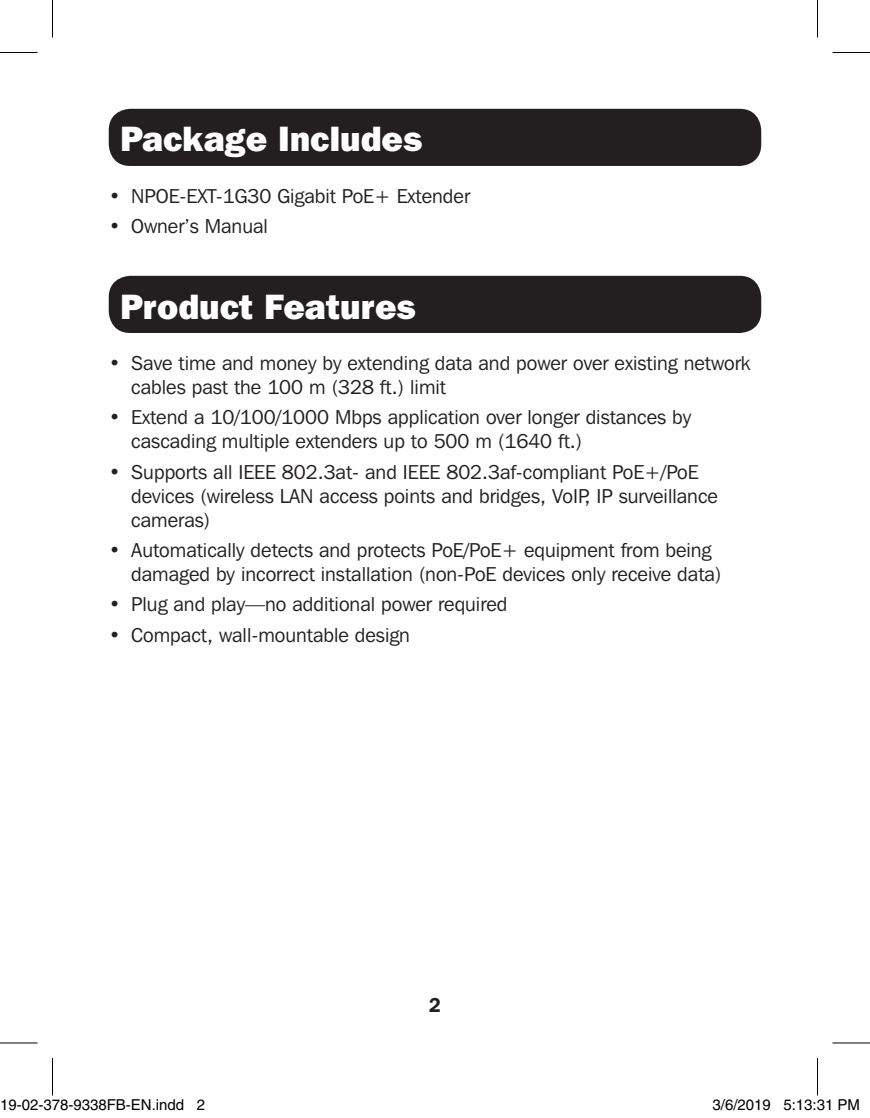
<style>
.page{position:relative;width:870px;height:1118px;background:#fff}
.page>*{position:absolute;margin:0;border:0;box-sizing:border-box;transform-origin:0 0}
.t1{font:800 35px "Franklin Gothic IT Cby BT";color:#fff}
.t2{font:20px/24px "Franklin Gothic IT Cby BT";color:#231f20}
.t3{font:600 20px "Franklin Gothic IT Cby BT";color:#231f20}
.t4{font:15px "Helvetica";color:#000}
</style>
<div class="page">
<div style="left:109px;top:109px;width:652px;height:57px;background:#231f20;border-radius:22px"></div>
<div style="left:109px;top:276px;width:652px;height:57px;background:#231f20;border-radius:22px"></div>
<hr style="left:0;top:52px;width:38px;height:1px;background:#000">
<hr style="left:832px;top:52px;width:38px;height:1px;background:#000">
<hr style="left:0;top:1042px;width:38px;height:1px;background:#000">
<hr style="left:832px;top:1042px;width:38px;height:1px;background:#000">
<hr style="left:52px;top:0;width:1px;height:38px;background:#000">
<hr style="left:52px;top:1058px;width:1px;height:37px;background:#000">
<hr style="left:817px;top:0;width:1px;height:38px;background:#000">
<hr style="left:817px;top:1058px;width:1px;height:37px;background:#000">
<div style="left:23px;top:1100px;width:6px;height:10px;border:1px solid #fff;border-radius:50%"></div>
<div style="left:22px;top:1099px;width:8px;height:12px;border:1px solid #fff;border-radius:50%"></div>
<div style="left:747px;top:1100px;width:6px;height:10px;border:1px solid #fff;border-radius:50%"></div>
<div style="left:746px;top:1099px;width:8px;height:12px;border:1px solid #fff;border-radius:50%"></div>
<p class="t1" style="left:120px;top:117px;width:304px">Package Includes</p>
<p class="t2" style="left:109px;top:184px;width:363px">• NPOE-EXT-1G30 Gigabit PoE+ Extender</p>
<p class="t2" style="left:109px;top:214px;width:161px">• Owner’s Manual</p>
<p class="t1" style="left:120px;top:284px;width:298px">Product Features</p>
<p class="t2" style="left:131px;top:350px;width:621px;text-indent:-22px">• Save time and money by extending data and power over existing network cables past the 100 m (328 ft.) limit</p>
<p class="t2" style="left:131px;top:405px;width:561px;text-indent:-22px">• Extend a 10/100/1000 Mbps application over longer distances by cascading multiple extenders up to 500 m (1640 ft.)</p>
<p class="t2" style="left:131px;top:459px;width:588px;text-indent:-22px">• Supports all IEEE 802.3at- and IEEE 802.3af-compliant PoE+/PoE devices (wireless LAN access points and bridges, VoIP, IP surveillance cameras)</p>
<p class="t2" style="left:131px;top:537px;width:592px;text-indent:-22px">• Automatically detects and protects PoE/PoE+ equipment from being damaged by incorrect installation (non-PoE devices only receive data)</p>
<p class="t2" style="left:109px;top:592px;width:400px">• Plug and play—no additional power required</p>
<p class="t2" style="left:109px;top:622px;width:303px">• Compact, wall-mountable design</p>
<p class="t3" style="left:429px;top:992px;width:14px">2</p>
<p class="t4" style="left:0;top:1096px;width:207px">19-02-378-9338FB-EN.indd 2</p>
<p class="t4" style="left:712px;top:1096px;width:149px">3/6/2019 5:13:31 PM</p>
</div>
